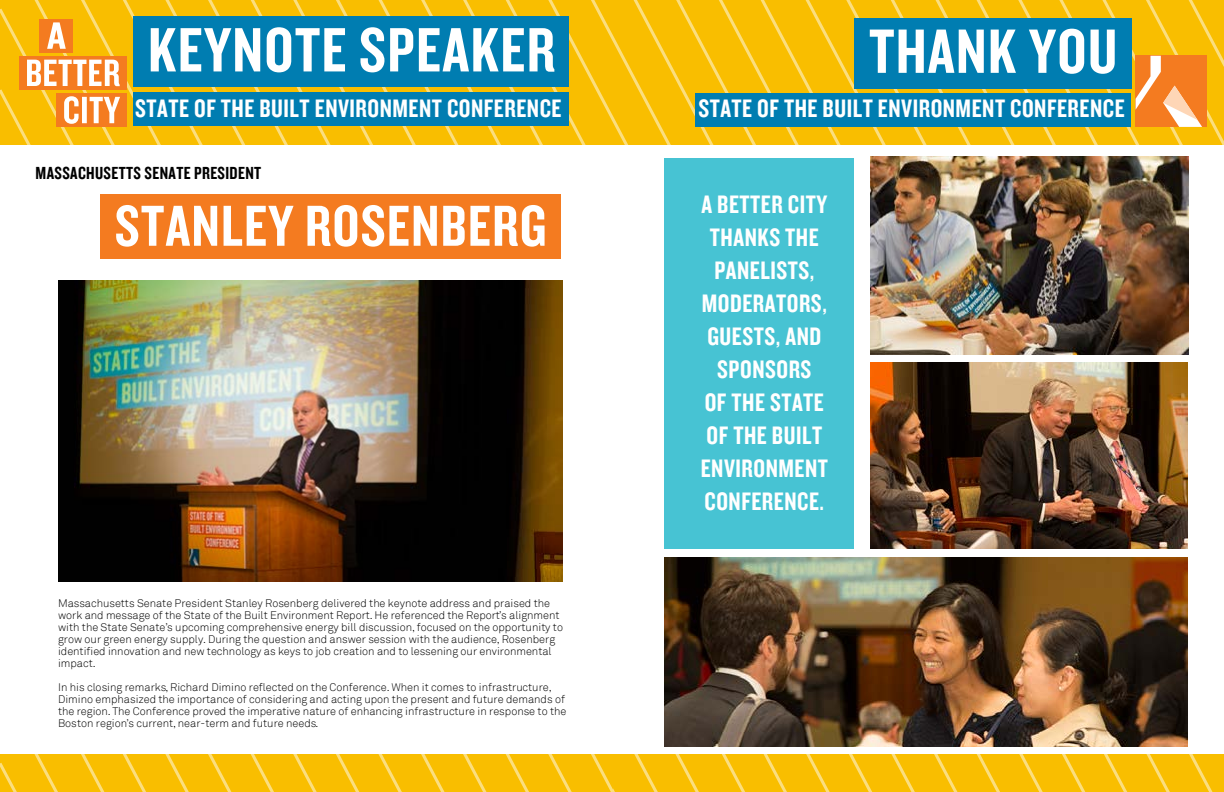
<style>
.page{position:relative;width:1224px;height:792px;background:#fff}
.page>*{position:absolute;margin:0;border:0;box-sizing:border-box;transform-origin:0 0}
.t1{font:65px "Knockout HTF49 Liteweight";letter-spacing:.02em;color:#fff}
.t2{font:60px "Knockout HTF49 Liteweight";letter-spacing:.02em;color:#fff}
.t3{font:26px/33px "Knockout HTF49 Liteweight";letter-spacing:.02em;color:#fff;text-align:center}
.t4{font:18px "Knockout HTF49 Liteweight";letter-spacing:.02em;color:#000}
.t5{font:300 11px/12px "Akkurat";color:#000}
</style>
<div class="page">
<svg style="left:932px;top:89px;width:43px;height:56px"></svg>
<svg style="left:979px;top:0;width:245px;height:145px;background:#f7b41c"></svg>
<svg style="left:0;top:755px;width:1224px;height:37px;background:#f9c00a"></svg>
<svg style="left:0;top:0;width:932px;height:145px;background:#f7bd13"></svg>
<div style="left:854px;top:18px;width:277px;height:71px;background:#007db1"></div>
<div style="left:695px;top:93px;width:435px;height:34px;background:#007db1"></div>
<div style="left:133px;top:92px;width:436px;height:34px;background:#007db1"></div>
<img style="left:58px;top:281px;width:504px;height:301px">
<div style="left:133px;top:17px;width:436px;height:70px;background:#007db1"></div>
<div style="left:100px;top:194px;width:461px;height:65px;background:#f47b20"></div>
<img style="left:870px;top:156px;width:319px;height:198px">
<div style="left:665px;top:158px;width:189px;height:391px;background:#47c3d3"></div>
<img style="left:870px;top:362px;width:317px;height:187px">
<img style="left:665px;top:558px;width:522px;height:188px">
<h1 class="t1" style="left:148px;top:19px;width:409px">KEYNOTE SPEAKER</h1>
<h1 class="t1" style="left:869px;top:20px;width:250px">THANK YOU</h1>
<h3 class="t3" style="left:135px;top:93px;width:428px">STATE OF THE BUILT ENVIRONMENT CONFERENCE</h3>
<h3 class="t3" style="left:698px;top:93px;width:428px">STATE OF THE BUILT ENVIRONMENT CONFERENCE</h3>
<h3 class="t4" style="left:36px;top:165px;width:227px">MASSACHUSETTS SENATE PRESIDENT</h3>
<h2 class="t2" style="left:115px;top:197px;width:433px">STANLEY ROSENBERG</h2>
<p class="t5" style="left:58px;top:597px;width:506px">Massachusetts Senate President Stanley Rosenberg delivered the keynote address and praised the work and message of the State of the Built Environment Report. He referenced the Report’s alignment with the State Senate’s upcoming comprehensive energy bill discussion, focused on the opportunity to grow our green energy supply. During the question and answer session with the audience, Rosenberg identified innovation and new technology as keys to job creation and to lessening our environmental impact.</p>
<p class="t5" style="left:58px;top:681px;width:510px">In his closing remarks, Richard Dimino reflected on the Conference. When it comes to infrastructure, Dimino emphasized the importance of considering and acting upon the present and future demands of the region. The Conference proved the imperative nature of enhancing infrastructure in response to the Boston region’s current, near-term and future needs.</p>
<h3 class="t3" style="left:701px;top:189px;width:129px">A BETTER CITY<br>THANKS THE<br>PANELISTS,<br>MODERATORS,<br>GUESTS, AND<br>SPONSORS<br>OF THE STATE<br>OF THE BUILT<br>ENVIRONMENT<br>CONFERENCE.</h3>
</div>
